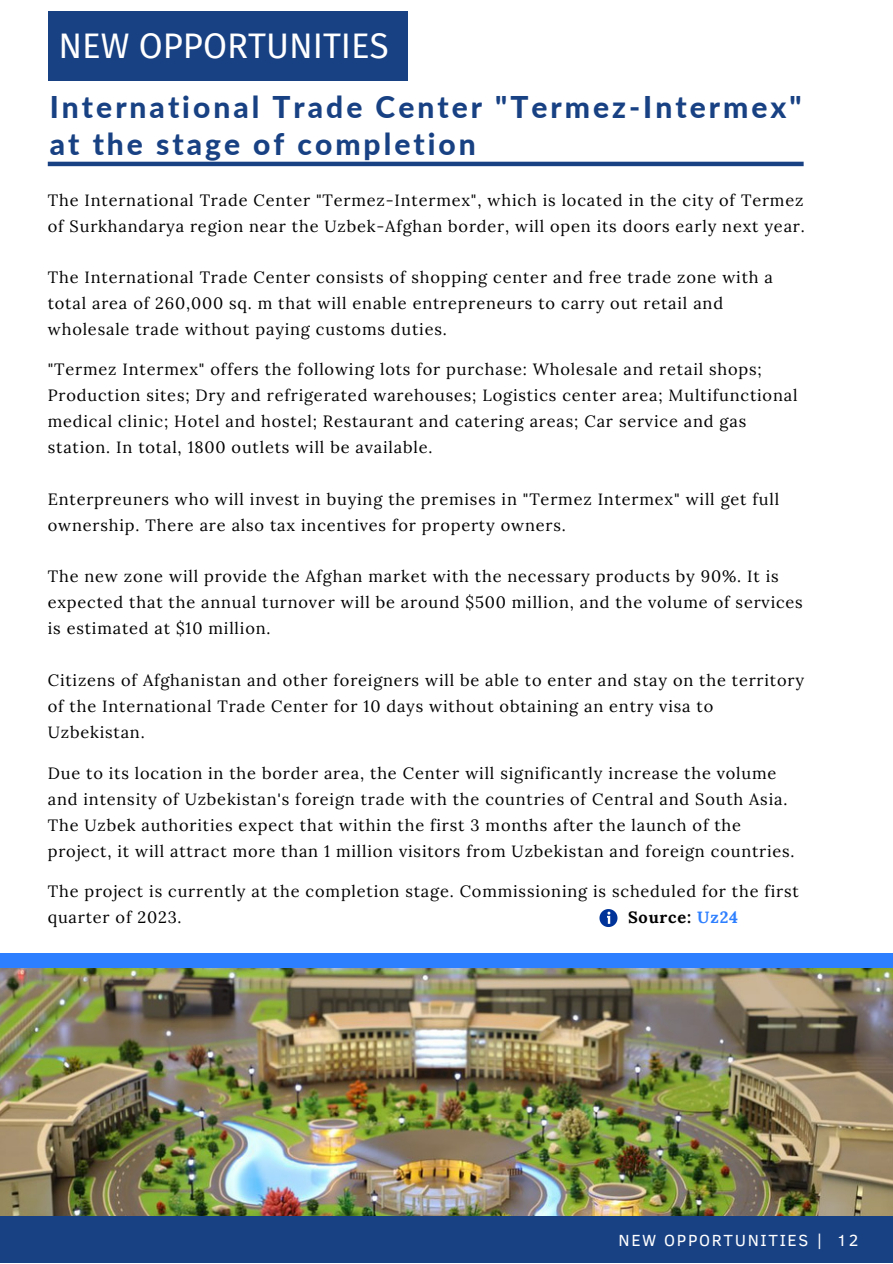
<style>
.page{position:relative;width:893px;height:1264px;background:#fff}
.page>*{position:absolute;margin:0;border:0;box-sizing:border-box;transform-origin:0 0}
.t1{font:34.65px "Fira Sans";color:#fff}
.t2{font:800 30px/37px "Lato";letter-spacing:.1em;color:#184183}
.t3{font:16.5px "Clear Sans";letter-spacing:.1em;color:#fff}
.t4{font:16.35px/25.8px "Lora";letter-spacing:.05em;color:#000}
.t5{font:700 16.35px "Lora";letter-spacing:.05em;color:#000}
.s1{color:#2e7fff}
</style>
<div class="page">
<img style="left:0;top:967px;width:892px;height:249px">
<div style="left:0;top:1216px;width:892px;height:46px;background:#184183"></div>
<div style="left:0;top:953px;width:892px;height:14px;background:#2e7fff"></div>
<div style="left:48px;top:11px;width:359px;height:70px;background:#184183"></div>
<svg style="left:599px;top:909px;width:18px;height:18px"></svg>
<hr style="left:48px;top:162px;width:755px;height:4px;background:#184183">
<h1 class="t1" style="left:58px;top:25px;width:332px">NEW OPPORTUNITIES</h1>
<h2 class="t2" style="left:50px;top:87px;width:753px">International Trade Center "Termez-Intermex" at the stage of completion</h2>
<p class="t4" style="left:48px;top:187px;width:758px">The International Trade Center "Termez-Intermex", which is located in the city of Termez of Surkhandarya region near the Uzbek-Afghan border, will open its doors early next year.</p>
<p class="t4" style="left:48px;top:264px;width:726px">The International Trade Center consists of shopping center and free trade zone with a total area of 260,000 sq. m that will enable entrepreneurs to carry out retail and wholesale trade without paying customs duties.</p>
<p class="t4" style="left:48px;top:356px;width:751px">"Termez Intermex" offers the following lots for purchase: Wholesale and retail shops; Production sites; Dry and refrigerated warehouses; Logistics center area; Multifunctional medical clinic; Hotel and hostel; Restaurant and catering areas; Car service and gas station. In total, 1800 outlets will be available.</p>
<p class="t4" style="left:48px;top:486px;width:732px">Enterpreuners who will invest in buying the premises in "Termez Intermex" will get full ownership. There are also tax incentives for property owners.</p>
<p class="t4" style="left:48px;top:563px;width:756px">The new zone will provide the Afghan market with the necessary products by 90%. It is expected that the annual turnover will be around $500 million, and the volume of services is estimated at $10 million.</p>
<p class="t4" style="left:48px;top:667px;width:757px">Citizens of Afghanistan and other foreigners will be able to enter and stay on the territory of the International Trade Center for 10 days without obtaining an entry visa to<br>Uzbekistan.</p>
<p class="t4" style="left:48px;top:760px;width:748px">Due to its location in the border area, the Center will significantly increase the volume and intensity of Uzbekistan's foreign trade with the countries of Central and South Asia.<br>The Uzbek authorities expect that within the first 3 months after the launch of the project, it will attract more than 1 million visitors from Uzbekistan and foreign countries.</p>
<p class="t4" style="left:48px;top:878px;width:752px">The project is currently at the completion stage. Commissioning is scheduled for the first quarter of 2023.</p>
<p class="t5" style="left:628px;top:906px;width:112px">Source: <span class="s1">Uz24</span></p>
<p class="t3" style="left:618px;top:1228px;width:241px">NEW OPPORTUNITIES | 12</p>
</div>
